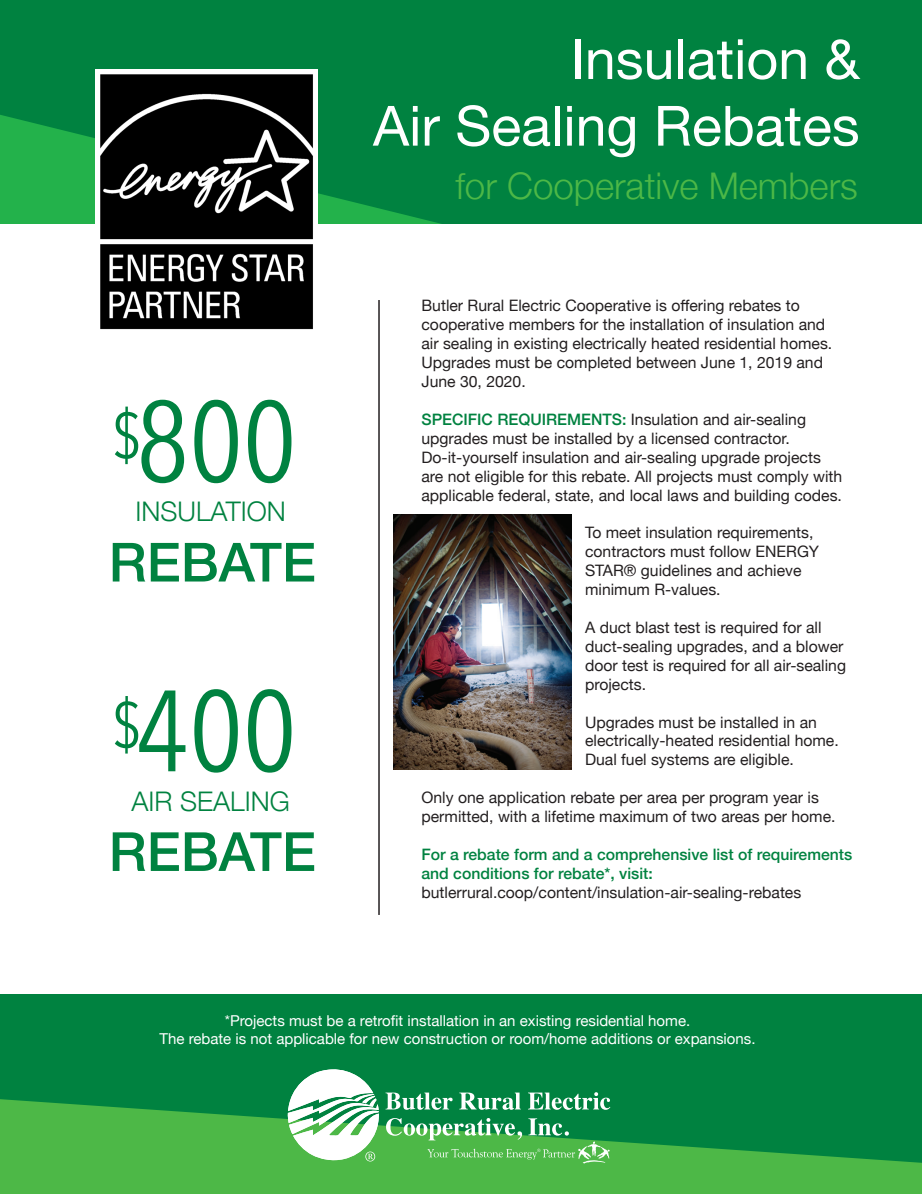
<style>
.page{position:relative;width:922px;height:1194px;background:#fff}
.page>*{position:absolute;margin:0;border:0;box-sizing:border-box;transform-origin:0 0}
.t1{font:114px "Avenir Next Condensed";color:#008240}
.t2{font:55.5px/66.6px "Helvetica Neue";color:#fff;text-align:right}
.t3{font:500 54px "Helvetica Neue";color:#008240}
.t4{font:300 36.75px "Helvetica Neue";color:#4db847}
.t5{font:300 27px "Helvetica Neue";color:#008240}
.t6{font:15.75px/18.9px "Helvetica Neue";color:#231f20}
.t7{font:500 15.75px/18.9px "Helvetica Neue";color:#008240}
.t8{font:15px/18px "Helvetica Neue";color:#fff;text-align:center}
.s1{font-weight:500;color:#008240}
.s2{font-weight:400;color:#231f20}
</style>
<div class="page">
<div style="left:0;top:1163px;width:921px;height:30px;background:#4db847"></div>
<div style="left:0;top:0;width:921px;height:224px;background:#008240"></div>
<svg style="left:0;top:994px;width:921px;height:169px;background:#0b8941"></svg>
<hr style="left:378px;top:300px;width:1px;height:614px;background:#231f20">
<img style="left:393px;top:514px;width:178px;height:255px">
<svg style="left:288px;top:1069px;width:91px;height:92px"></svg>
<svg style="left:385px;top:1092px;width:67px;height:17px"></svg>
<svg style="left:459px;top:1092px;width:61px;height:17px"></svg>
<svg style="left:528px;top:1091px;width:82px;height:18px"></svg>
<svg style="left:386px;top:1117px;width:223px;height:46px;background:#4fb25f"></svg>
<img style="left:95px;top:70px;width:222px;height:260px">
<svg style="left:917px;top:0;width:5px;height:3px"></svg>
<svg style="left:917px;top:1189px;width:5px;height:5px"></svg>
<p class="t1" style="left:111px;top:344px;width:187px"><sup>$</sup>800</p>
<p class="t5" style="left:135px;top:490px;width:152px">INSULATION</p>
<p class="t3" style="left:109px;top:518px;width:209px">REBATE</p>
<p class="t1" style="left:111px;top:633px;width:187px"><sup>$</sup>400</p>
<p class="t5" style="left:131px;top:779px;width:160px">AIR SEALING</p>
<p class="t3" style="left:109px;top:808px;width:209px">REBATE</p>
<p class="t2" style="left:373px;top:29px;width:488px">Insulation &amp;<br>Air Sealing Rebates</p>
<p class="t4" style="left:455px;top:156px;width:404px">for Cooperative Members</p>
<p class="t6" style="left:421px;top:297px;width:412px">Butler Rural Electric Cooperative is offering rebates to cooperative members for the installation of insulation and air sealing in existing electrically heated residential homes.<br>Upgrades must be completed between June 1, 2019 and June 30, 2020.</p>
<p class="t6" style="left:421px;top:410px;width:422px"><span class="s1">SPECIFIC REQUIREMENTS:</span> Insulation and air-sealing upgrades must be installed by a licensed contractor.<br>Do-it-yourself insulation and air-sealing upgrade projects are not eligible for this rebate. All projects must comply with applicable federal, state, and local laws and building codes.</p>
<p class="t6" style="left:585px;top:524px;width:235px">To meet insulation requirements, contractors must follow ENERGY<br>STAR® guidelines and achieve minimum R-values.</p>
<p class="t6" style="left:585px;top:618px;width:262px">A duct blast test is required for all duct-sealing upgrades, and a blower door test is required for all air-sealing projects.</p>
<p class="t6" style="left:585px;top:713px;width:255px">Upgrades must be installed in an electrically-heated residential home.<br>Dual fuel systems are eligible.</p>
<p class="t6" style="left:421px;top:788px;width:415px">Only one application rebate per area per program year is permitted, with a lifetime maximum of two areas per home.</p>
<p class="t7" style="left:421px;top:843px;width:432px">For a rebate form and a comprehensive list of requirements and conditions for rebate*, visit: <span class="s2">butlerrural.coop/content/insulation-air-sealing-rebates</span></p>
<p class="t8" style="left:159px;top:1012px;width:597px">*Projects must be a retrofit installation in an existing residential home.<br>The rebate is not applicable for new construction or room/home additions or expansions.</p>
</div>
